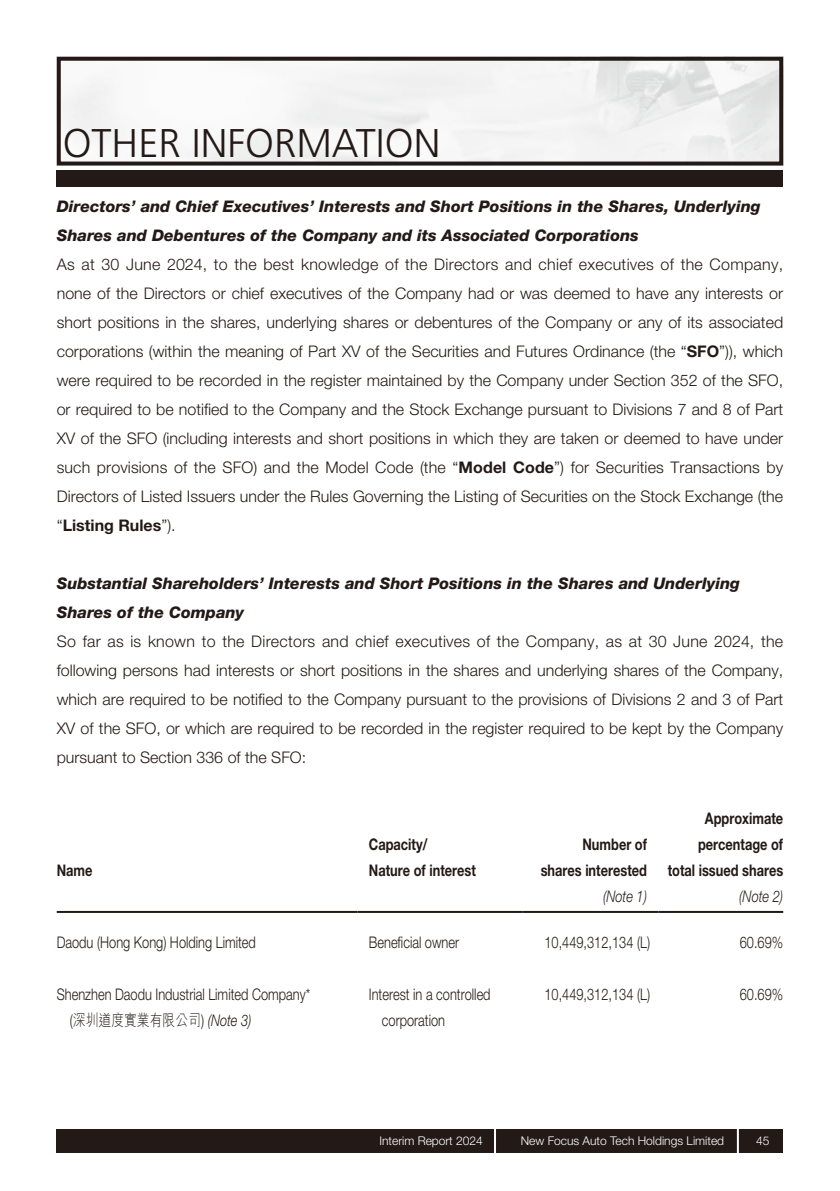
<style>
.page{position:relative;width:840px;height:1191px;background:#fff}
.page>*{position:absolute;margin:0;border:0;box-sizing:border-box;transform-origin:0 0}
.t1{font:300 40px "Frutiger LT Std";color:#231916}
.t2{font:300 16px/29px "Helvetica Neue LT Std";color:#231916;text-align:justify}
.t3{font:italic 800 16px/29px "Helvetica Neue LT Std";color:#231916}
.t4{font:300 16px/26px "Helvetica Neue LT Std";color:#231916;scale:.8 1}
.t5{font:700 16px/26px "Helvetica Neue LT Std";color:#231916;text-align:right;scale:.8 1}
.t6{font:16px "M Hei HK Light E Ten B5 H";color:#231916;scale:.8 1}
.t7{font:italic 300 16px "Helvetica Neue LT Std";color:#231916;scale:.8 1}
.t8{font:300 12px "Helvetica Neue LT Std";color:#fff}
.s1{font-weight:700}
.s2{font-family:"Helvetica Neue LT Std";font-weight:300}
.s3{font-family:"Helvetica Neue LT Std";font-weight:300;font-style:italic}
</style>
<div class="page">
<div style="left:57px;top:57px;width:725px;height:108px;border:4px solid #231916"></div>
<div style="left:57px;top:170px;width:725px;height:16px;background:#231916"></div>
<div style="left:57px;top:1128px;width:725px;height:24px;background:#231916"></div>
<hr style="left:736px;top:1126px;width:2px;height:29px;background:#fff">
<hr style="left:493px;top:1126px;width:2px;height:28px;background:#fff">
<hr style="left:57px;top:911px;width:300px;height:2px;background:#231916">
<hr style="left:357px;top:911px;width:165px;height:2px;background:#231916">
<hr style="left:522px;top:911px;width:136px;height:2px;background:#231916">
<hr style="left:658px;top:911px;width:124px;height:2px;background:#231916">
<h1 class="t1" style="left:63px;top:124px;width:379px">OTHER INFORMATION</h1>
<p class="t3" style="left:57px;top:193px;width:705px">Directors’ and Chief Executives’ Interests and Short Positions in the Shares, Underlying<br>Shares and Debentures of the Company and its Associated Corporations</p>
<p class="t2" style="left:57px;top:251px;width:727px">As at 30 June 2024, to the best knowledge of the Directors and chief executives of the Company, none of the Directors or chief executives of the Company had or was deemed to have any interests or short positions in the shares, underlying shares or debentures of the Company or any of its associated corporations (within the meaning of Part XV of the Securities and Futures Ordinance (the “<span class="s1">SFO</span>”)), which were required to be recorded in the register maintained by the Company under Section 352 of the SFO, or required to be notified to the Company and the Stock Exchange pursuant to Divisions 7 and 8 of Part XV of the SFO (including interests and short positions in which they are taken or deemed to have under such provisions of the SFO) and the Model Code (the “<span class="s1">Model Code</span>”) for Securities Transactions by Directors of Listed Issuers under the Rules Governing the Listing of Securities on the Stock Exchange (the “<span class="s1">Listing Rules</span>”).</p>
<p class="t3" style="left:57px;top:570px;width:684px">Substantial Shareholders’ Interests and Short Positions in the Shares and Underlying<br>Shares of the Company</p>
<p class="t2" style="left:57px;top:628px;width:727px">So far as is known to the Directors and chief executives of the Company, as at 30 June 2024, the following persons had interests or short positions in the shares and underlying shares of the Company, which are required to be notified to the Company pursuant to the provisions of Divisions 2 and 3 of Part XV of the SFO, or which are required to be recorded in the register required to be kept by the Company pursuant to Section 336 of the SFO:</p>
<p class="t5" style="left:57px;top:859px;width:46px">Name</p>
<p class="t5" style="left:369px;top:833px;width:135px;text-align:left">Capacity/<br>Nature of interest</p>
<p class="t5" style="left:540px;top:833px;width:134px">Number of shares interested</p>
<p class="t5" style="left:667px;top:807px;width:146px">Approximate percentage of total issued shares</p>
<p class="t7" style="left:602px;top:890px;width:56px">(Note 1)</p>
<p class="t7" style="left:739px;top:890px;width:56px">(Note 2)</p>
<p class="t4" style="left:57px;top:930px;width:250px">Daodu (Hong Kong) Holding Limited</p>
<p class="t4" style="left:369px;top:930px;width:114px">Beneficial owner</p>
<p class="t4" style="left:544px;top:930px;width:133px">10,449,312,134 (L)</p>
<p class="t4" style="left:739px;top:930px;width:56px">60.69%</p>
<p class="t4" style="left:57px;top:982px;width:318px">Shenzhen Daodu Industrial Limited Company*</p>
<p class="t6" style="left:70px;top:1013px;width:228px"><span class="s2">(</span>深圳道度實業有限公司<span class="s2">)</span> <span class="s3">(Note 3)</span></p>
<p class="t4" style="left:382px;top:982px;width:137px;text-indent:-13px">Interest in a controlled corporation</p>
<p class="t4" style="left:544px;top:982px;width:133px">10,449,312,134 (L)</p>
<p class="t4" style="left:739px;top:982px;width:56px">60.69%</p>
<p class="t8" style="left:379px;top:1136px;width:105px">Interim Report 2024</p>
<p class="t8" style="left:520px;top:1136px;width:205px">New Focus Auto Tech Holdings Limited</p>
<p class="t8" style="left:755px;top:1136px;width:15px">45</p>
</div>
